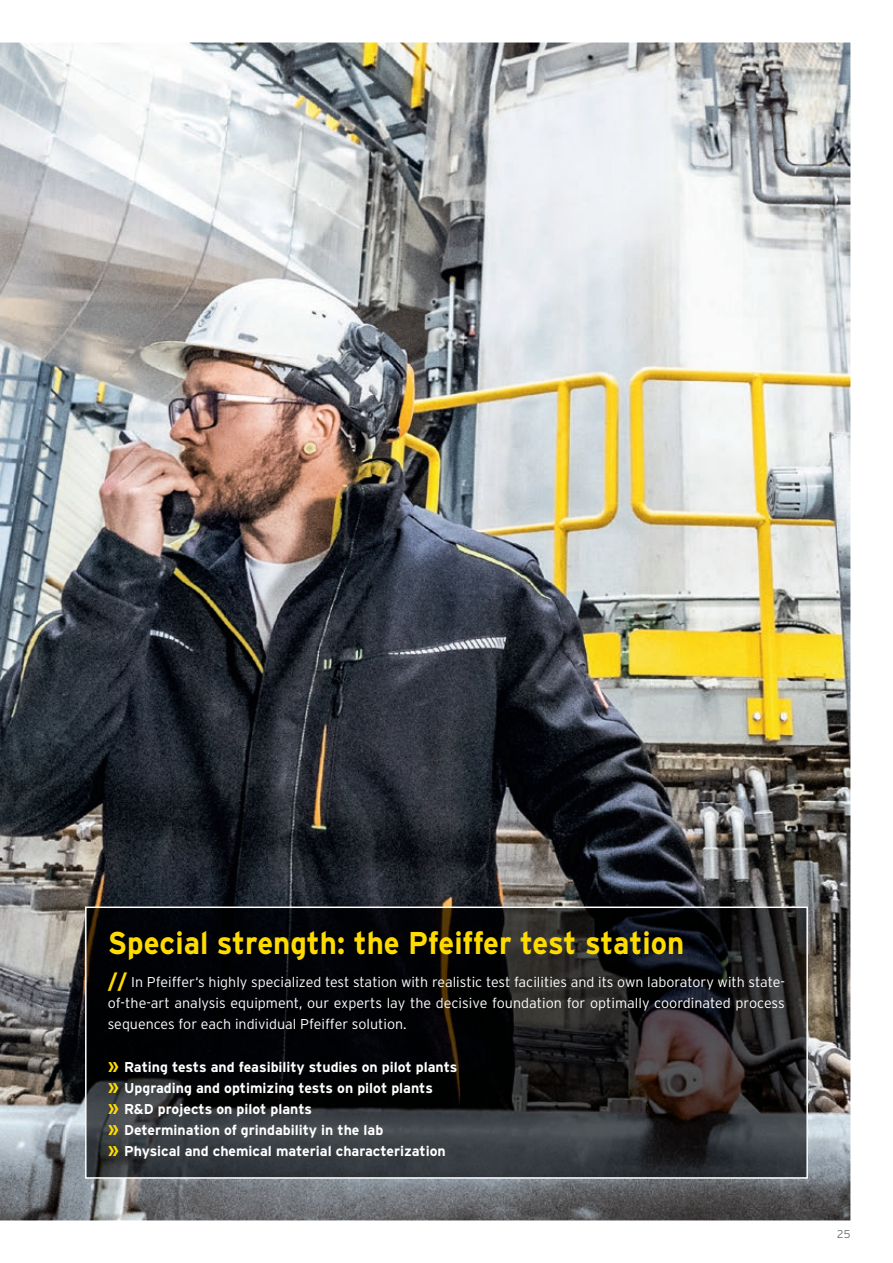
<style>
.page{position:relative;width:893px;height:1263px;background:#fff}
.page>*{position:absolute;margin:0;border:0;box-sizing:border-box;transform-origin:0 0}
.t1{font:700 31.5px "Interstate";color:#ffdc01;scale:.93 1}
.t2{font:300 14.25px/21px "Interstate";color:#fff;text-align:justify}
.t3{font:700 14.25px/21px "Interstate";color:#fff}
.t4{font:300 11.25px "Interstate";color:#6c6d70}
.s1{font-weight:700;font-size:21px;color:#ffdc01}
.s2{font-size:18.9px;color:#ffdc01}
</style>
<div class="page">
<img style="left:0;top:43px;width:850px;height:1177px">
<img style="left:88px;top:909px;width:717px;height:267px">
<div style="left:85px;top:906px;width:723px;height:273px;border:2px solid #fff"></div>
<h1 class="t1" style="left:108px;top:925px;width:621px">Special strength: the Pfeiffer test station</h1>
<p class="t2" style="left:108px;top:972px;width:679px"><span class="s1">//</span> In Pfeiffer‘s highly specialized test station with realistic test facilities and its own laboratory with state&shy;of-the-art analysis equipment, our experts lay the decisive foundation for optimally coordinated process sequences for each individual Pfeiffer solution.</p>
<p class="t3" style="left:108px;top:1056px;width:351px"><span class="s2">»</span> Rating tests and feasibility studies on pilot plants <span class="s2">»</span> Upgrading and optimizing tests on pilot plants<br><span class="s2">»</span> R&amp;D projects on pilot plants<br><span class="s2">»</span> Determination of grindability in the lab<br><span class="s2">»</span> Physical and chemical material characterization</p>
<p class="t4" style="left:837px;top:1228px;width:15px">25</p>
</div>
